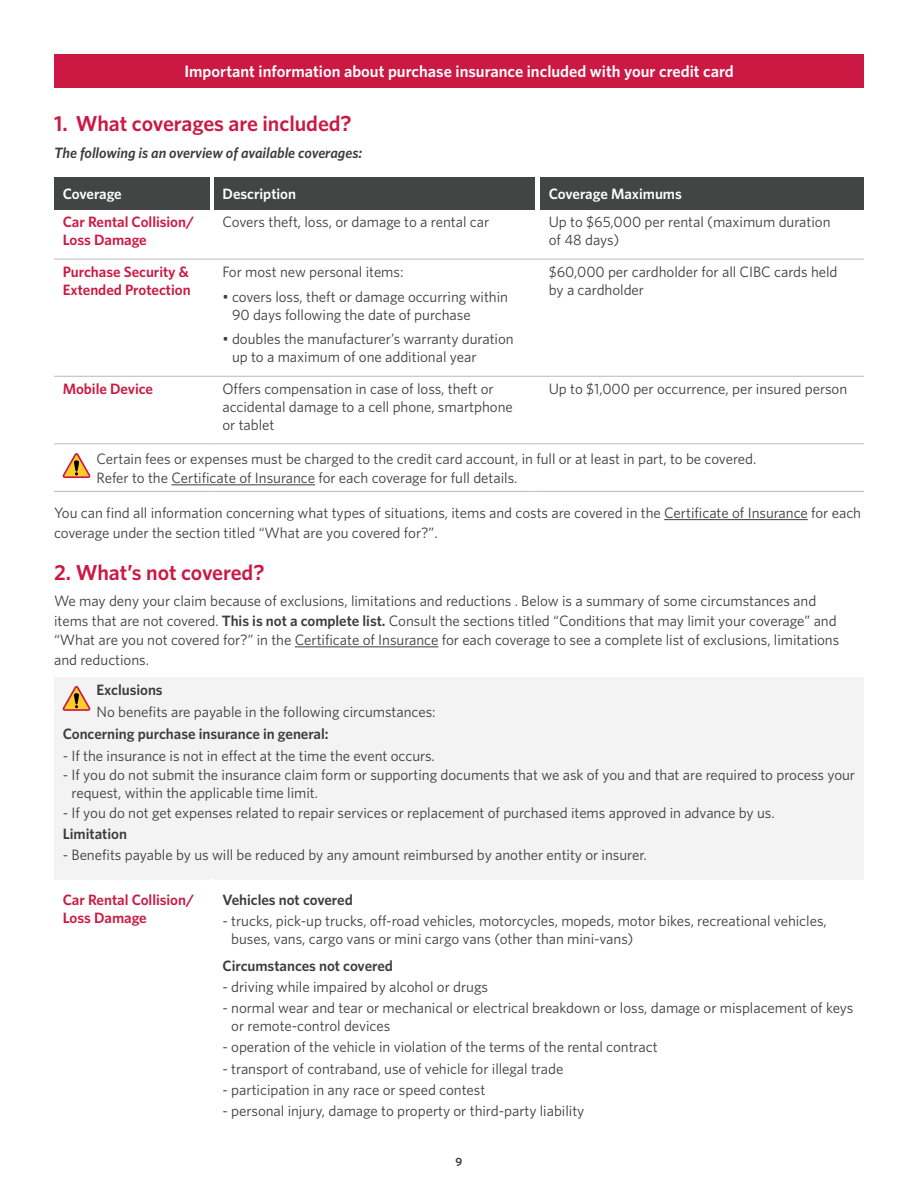
<style>
.page{position:relative;width:918px;height:1188px;background:#fff}
.page>*{position:absolute;margin:0;border:0;box-sizing:border-box;transform-origin:0 0}
.t1{font:600 21.75px "Whitney";letter-spacing:-.005em;color:#cb1944}
.t2{font:600 16.5px "Whitney";color:#fff}
.t3{font:15px/18px "Whitney";letter-spacing:-.005em;color:#3d3c3e}
.t4{font:600 15px/18px "Whitney";letter-spacing:-.005em;color:#cb1944}
.t5{font:600 15px "Whitney";letter-spacing:-.005em;color:#3d3c3e}
.t6{font:italic 600 15px "Whitney";letter-spacing:-.005em;color:#3d3c3e}
.t7{font:600 15px "Whitney";letter-spacing:-.005em;color:#fff}
.t8{font:600 12px "Whitney";color:#3d3c3e}
.s1{font-weight:600}
</style>
<div class="page">
<hr style="left:664px;top:519px;width:144px;height:1px;background:#3d3c3e">
<hr style="left:295px;top:646px;width:143px;height:1px;background:#3d3c3e">
<div style="left:214px;top:177px;width:322px;height:32px;background:#434444"></div>
<div style="left:540px;top:177px;width:324px;height:32px;background:#434444"></div>
<hr style="left:54px;top:259px;width:155px;height:1px;background:#b9bbbb">
<hr style="left:214px;top:259px;width:322px;height:1px;background:#b9bbbb">
<hr style="left:540px;top:259px;width:324px;height:1px;background:#b9bbbb">
<hr style="left:54px;top:376px;width:155px;height:1px;background:#b9bbbb">
<hr style="left:214px;top:376px;width:322px;height:1px;background:#b9bbbb">
<hr style="left:540px;top:376px;width:324px;height:1px;background:#b9bbbb">
<hr style="left:54px;top:443px;width:155px;height:1px;background:#b9bbbb">
<hr style="left:214px;top:443px;width:322px;height:1px;background:#b9bbbb">
<hr style="left:540px;top:443px;width:324px;height:1px;background:#b9bbbb">
<hr style="left:54px;top:491px;width:155px;height:1px;background:#b9bbbb">
<hr style="left:214px;top:491px;width:322px;height:1px;background:#b9bbbb">
<hr style="left:540px;top:491px;width:324px;height:1px;background:#b9bbbb">
<hr style="left:171px;top:484px;width:144px;height:1px;background:#3d3c3e">
<div style="left:54px;top:677px;width:810px;height:202px;background:#f2f3f2"></div>
<svg style="left:63px;top:686px;width:28px;height:25px"></svg>
<div style="left:54px;top:54px;width:810px;height:34px;background:#cb1944"></div>
<div style="left:54px;top:177px;width:155px;height:32px;background:#434444"></div>
<svg style="left:63px;top:453px;width:28px;height:25px"></svg>
<h3 class="t2" style="left:184px;top:61px;width:551px">Important information about purchase insurance included with your credit card</h3>
<h4 class="t1" style="left:54px;top:109px;width:299px">1. What coverages are included?</h4>
<p class="t6" style="left:54px;top:142px;width:310px">The following is an overview of available coverages:</p>
<p class="t7" style="left:63px;top:184px;width:61px">Coverage</p>
<p class="t7" style="left:223px;top:184px;width:75px">Description</p>
<p class="t7" style="left:549px;top:184px;width:135px">Coverage Maximums</p>
<p class="t4" style="left:63px;top:213px;width:133px">Car Rental Collision/<br>Loss Damage</p>
<p class="t3" style="left:222px;top:213px;width:268px">Covers theft, loss, or damage to a rental car</p>
<p class="t3" style="left:549px;top:213px;width:283px">Up to $65,000 per rental (maximum duration of 48 days)</p>
<p class="t4" style="left:63px;top:263px;width:129px">Purchase Security &amp;<br>Extended Protection</p>
<p class="t3" style="left:222px;top:262px;width:183px">For most new personal items:</p>
<p class="t3" style="left:549px;top:262px;width:290px">$60,000 per cardholder for all CIBC cards held by a cardholder</p>
<p class="t3" style="left:232px;top:287px;width:278px;text-indent:-10px">• covers loss, theft or damage occurring within<br>90 days following the date of purchase</p>
<p class="t3" style="left:232px;top:329px;width:283px;text-indent:-10px">• doubles the manufacturer’s warranty duration up to a maximum of one additional year</p>
<p class="t4" style="left:63px;top:380px;width:92px">Mobile Device</p>
<p class="t3" style="left:222px;top:380px;width:292px">Offers compensation in case of loss, theft or accidental damage to a cell phone, smartphone or tablet</p>
<p class="t3" style="left:549px;top:380px;width:300px">Up to $1,000 per occurrence, per insured person</p>
<p class="t3" style="left:97px;top:449px;width:661px;line-height:19.5px">Certain fees or expenses must be charged to the credit card account, in full or at least in part, to be covered.<br>Refer to the Certificate of Insurance for each coverage for full details.</p>
<p class="t3" style="left:54px;top:503px;width:809px;line-height:19.5px">You can find all information concerning what types of situations, items and costs are covered in the Certificate of Insurance for each coverage under the section titled “What are you covered for?”.</p>
<h4 class="t1" style="left:54px;top:558px;width:212px">2. What’s not covered?</h4>
<p class="t3" style="left:54px;top:591px;width:787px;line-height:19.5px">We may deny your claim because of exclusions, limitations and reductions . Below is a summary of some circumstances and items that are not covered. <span class="s1">This is not a complete list.</span> Consult the sections titled “Conditions that may limit your coverage” and “What are you not covered for?” in the Certificate of Insurance for each coverage to see a complete list of exclusions, limitations and reductions.</p>
<p class="t5" style="left:97px;top:680px;width:68px">Exclusions</p>
<p class="t3" style="left:97px;top:702px;width:341px">No benefits are payable in the following circumstances:</p>
<p class="t5" style="left:63px;top:724px;width:267px">Concerning purchase insurance in general:</p>
<p class="t3" style="left:63px;top:746px;width:374px">- If the insurance is not in effect at the time the event occurs.</p>
<p class="t3" style="left:72px;top:766px;width:785px;text-indent:-9px">- If you do not submit the insurance claim form or supporting documents that we ask of you and that are required to process your request, within the applicable time limit.</p>
<p class="t3" style="left:63px;top:803px;width:713px">- If you do not get expenses related to repair services or replacement of purchased items approved in advance by us.</p>
<p class="t5" style="left:63px;top:824px;width:66px">Limitation</p>
<p class="t3" style="left:63px;top:846px;width:585px">- Benefits payable by us will be reduced by any amount reimbursed by another entity or insurer.</p>
<h5 class="t4" style="left:63px;top:890px;width:133px">Car Rental Collision/<br>Loss Damage</h5>
<p class="t5" style="left:223px;top:890px;width:132px">Vehicles not covered</p>
<p class="t3" style="left:231px;top:912px;width:597px;text-indent:-9px">- trucks, pick-up trucks, off-road vehicles, motorcycles, mopeds, motor bikes, recreational vehicles, buses, vans, cargo vans or mini cargo vans (other than mini-vans)</p>
<p class="t5" style="left:223px;top:956px;width:172px">Circumstances not covered</p>
<p class="t3" style="left:223px;top:977px;width:267px">- driving while impaired by alcohol or drugs</p>
<p class="t3" style="left:231px;top:999px;width:624px;text-indent:-9px">- normal wear and tear or mechanical or electrical breakdown or loss, damage or misplacement of keys or remote-control devices</p>
<p class="t3" style="left:223px;top:1038px;width:437px">- operation of the vehicle in violation of the terms of the rental contract</p>
<p class="t3" style="left:223px;top:1059px;width:342px">- transport of contraband, use of vehicle for illegal trade</p>
<p class="t3" style="left:223px;top:1080px;width:264px">- participation in any race or speed contest</p>
<p class="t3" style="left:223px;top:1102px;width:363px">- personal injury, damage to property or third-party liability</p>
<p class="t8" style="left:456px;top:1154px;width:8px">9</p>
</div>
